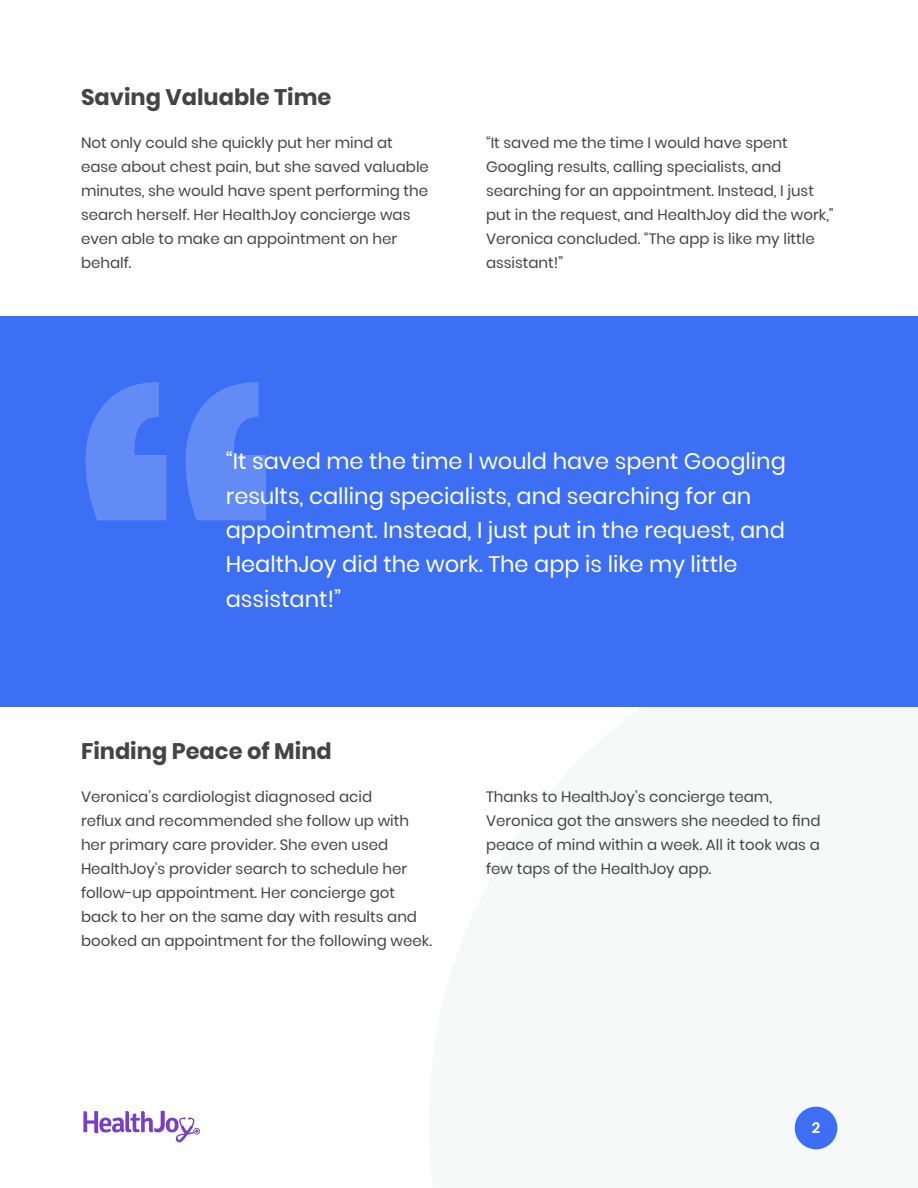
<style>
.page{position:relative;width:918px;height:1188px;background:#fff}
.page>*{position:absolute;margin:0;border:0;box-sizing:border-box;transform-origin:0 0}
.t1{font:22.5px/34.5px "Poppins";color:#fff}
.t2{font:700 22.5px "Poppins";color:#444}
.t3{font:15px/24px "Poppins";color:#444}
.t4{font:600 15px "Poppins";color:#fff}
</style>
<div class="page">
<div style="left:0;top:316px;width:918px;height:391px;background:#3c6ff4"></div>
<svg style="left:86px;top:382px;width:180px;height:138px"></svg>
<div style="left:795px;top:1107px;width:42px;height:42px;background:#3c6ff4;border-radius:50%"></div>
<svg style="left:83px;top:1111px;width:117px;height:31px"></svg>
<h1 class="t2" style="left:81px;top:87px;width:252px">Saving Valuable Time</h1>
<p class="t3" style="left:81px;top:132px;width:349px">Not only could she quickly put her mind at ease about chest pain, but she saved valuable minutes, she would have spent performing the search herself. Her HealthJoy concierge was even able to make an appointment on her behalf.</p>
<p class="t3" style="left:486px;top:132px;width:349px">“It saved me the time I would have spent Googling results, calling specialists, and searching for an appointment. Instead, I just put in the request, and HealthJoy did the work,” Veronica concluded. “The app is like my little assistant!”</p>
<h1 class="t1" style="left:226px;top:446px;width:562px">“It saved me the time I would have spent Googling results, calling specialists, and searching for an appointment. Instead, I just put in the request, and HealthJoy did the work. The app is like my little assistant!”</h1>
<h1 class="t2" style="left:81px;top:741px;width:252px">Finding Peace of Mind</h1>
<p class="t3" style="left:81px;top:786px;width:352px">Veronica’s cardiologist diagnosed acid<br>reflux and recommended she follow up with her primary care provider. She even used HealthJoy’s provider search to schedule her follow-up appointment. Her concierge got back to her on the same day with results and booked an appointment for the following week.</p>
<p class="t3" style="left:486px;top:786px;width:336px">Thanks to HealthJoy’s concierge team, Veronica got the answers she needed to find peace of mind within a week. All it took was a few taps of the HealthJoy app.</p>
<p class="t4" style="left:812px;top:1119px;width:10px">2</p>
</div>
